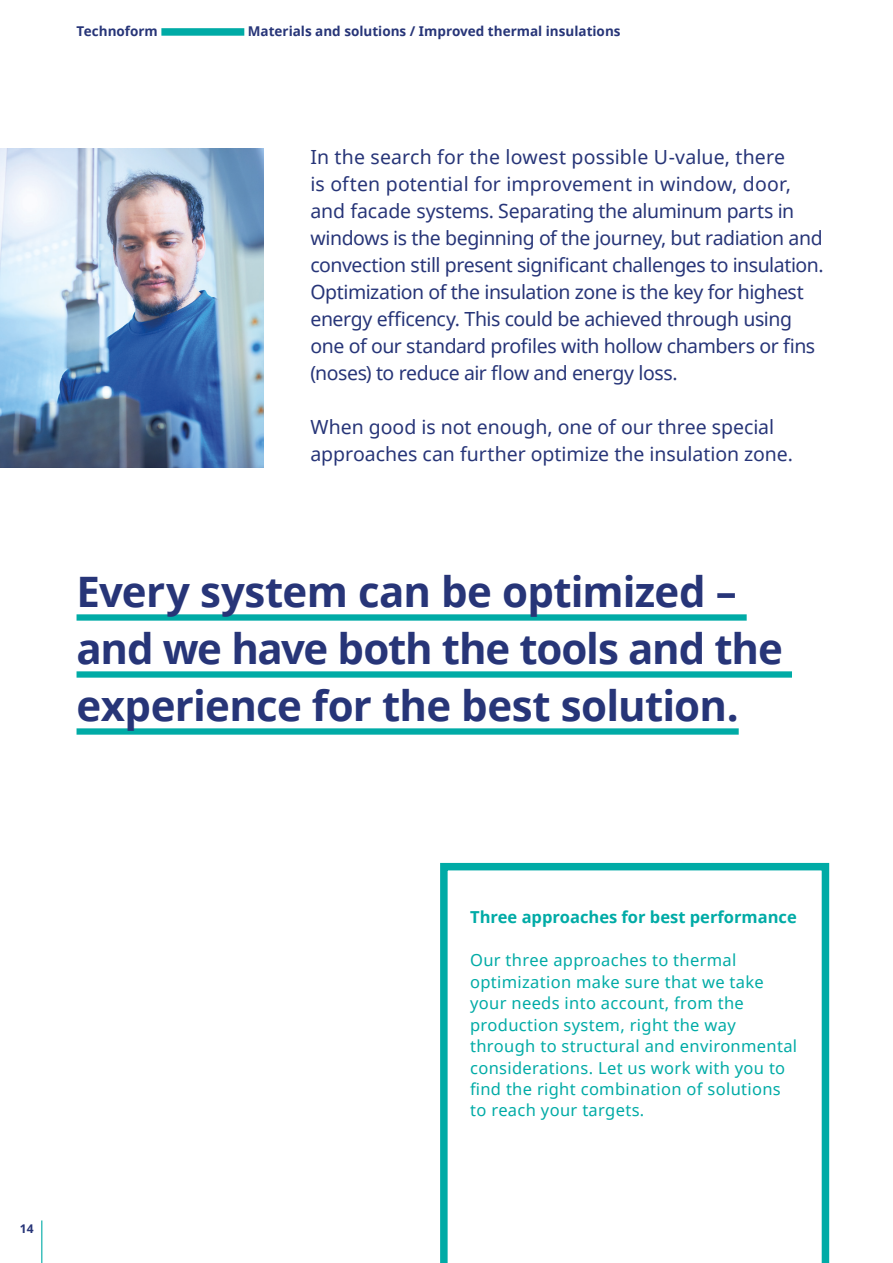
<style>
.page{position:relative;width:893px;height:1263px;background:#fff}
.page>*{position:absolute;margin:0;border:0;box-sizing:border-box;transform-origin:0 0}
.t1{font:700 42px/57px "Noto Sans";letter-spacing:-.02em;color:#273578}
.t2{font:19.5px/27px "Noto Sans";letter-spacing:-.02em;color:#273578}
.t3{font:19.5px/27px "Noto Sans";color:#273578}
.t4{font:16.5px/21.5px "Noto Sans";letter-spacing:.02em;color:#00aba6}
.t5{font:700 16.5px "Noto Sans";color:#00aba6}
.t6{font:700 13.5px "Noto Sans";color:#273578}
.t7{font:700 12px "Noto Sans";color:#273578}
</style>
<div class="page">
<svg style="left:440px;top:863px;width:389px;height:400px"></svg>
<img style="left:0;top:149px;width:264px;height:319px">
<div style="left:77px;top:614px;width:670px;height:7px;background:#00aba6"></div>
<div style="left:77px;top:671px;width:715px;height:7px;background:#00aba6"></div>
<div style="left:77px;top:728px;width:662px;height:7px;background:#00aba6"></div>
<div style="left:161px;top:28px;width:83px;height:8px;background:#00aba6"></div>
<hr style="left:41px;top:1220px;width:1px;height:43px;background:#00aba6">
<p class="t6" style="left:77px;top:21px;width:83px">Technoform</p>
<p class="t6" style="left:248px;top:21px;width:374px">Materials and solutions / Improved thermal insulations</p>
<p class="t2" style="left:310px;top:143px;width:515px">In the search for the lowest possible U-value, there<br>is often potential for improvement in window, door, and facade systems. Separating the aluminum parts in windows is the beginning of the journey, but radiation and convection still present significant challenges to insulation.<br>Optimization of the insulation zone is the key for highest energy efficency. This could be achieved through using one of our standard profiles with hollow chambers or fins (noses) to reduce air flow and energy loss.</p>
<p class="t3" style="left:310px;top:413px;width:484px">When good is not enough, one of our three special approaches can further optimize the insulation zone.</p>
<h1 class="t1" style="left:77px;top:562px;width:708px">Every system can be optimized – and we have both the tools and the experience for the best solution.</h1>
<p class="t7" style="left:20px;top:1220px;width:15px">14</p>
<p class="t5" style="left:470px;top:906px;width:328px">Three approaches for best performance</p>
<p class="t4" style="left:470px;top:949px;width:329px">Our three approaches to thermal optimization make sure that we take your needs into account, from the production system, right the way through to structural and environmental considerations. Let us work with you to find the right combination of solutions to reach your targets.</p>
</div>
